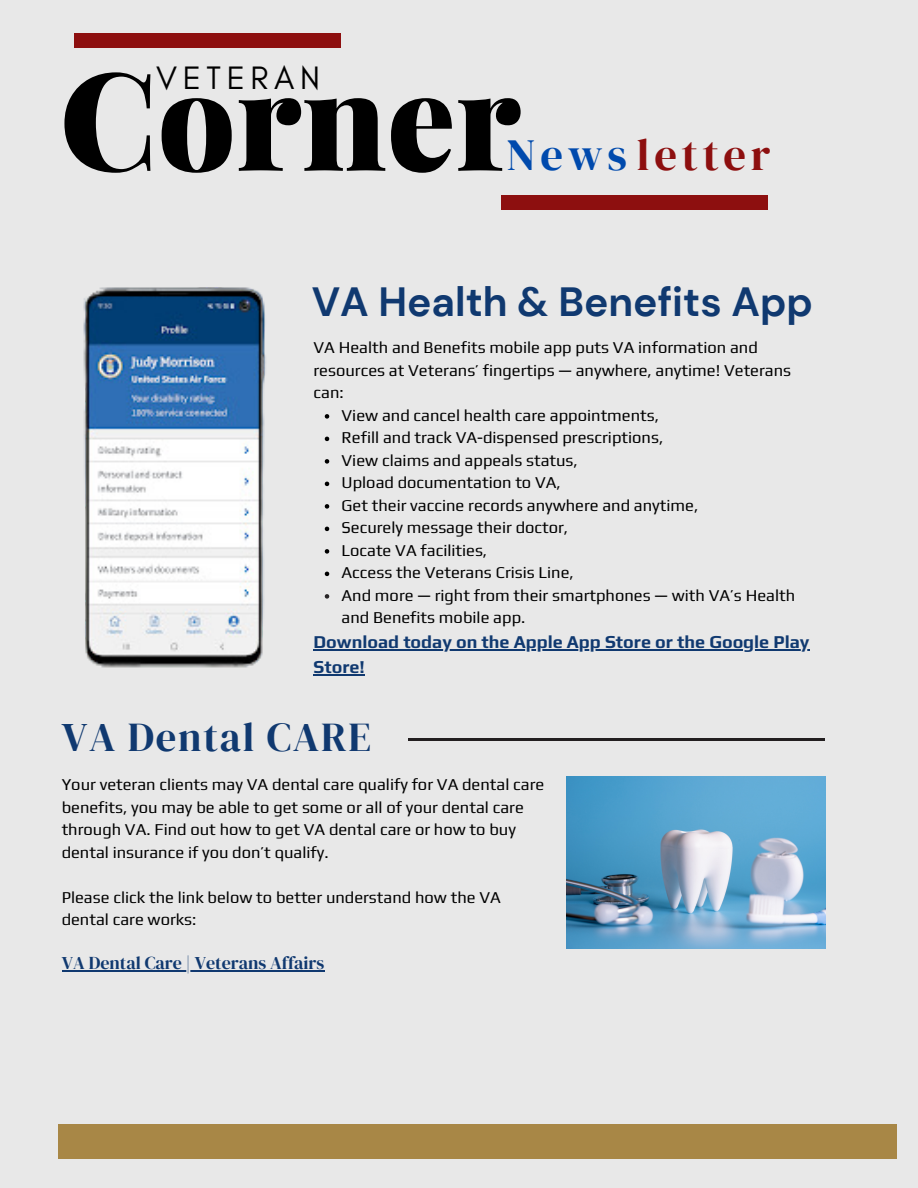
<style>
.page{position:relative;width:918px;height:1188px;background:#e8e8e8}
.page>*{position:absolute;margin:0;border:0;box-sizing:border-box;transform-origin:0 0}
.t1{font:900 136.35px "Playfair Display";color:#000}
.t2{font:44.7px "DM Serif Display";letter-spacing:.105em;color:#8d0f0f}
.t3{font:700 40.8px "DM Sans";color:#103970}
.t4{font:40.65px "DM Serif Display";letter-spacing:.045em;color:#103970}
.t5{font:33px "Glacial Indifference";letter-spacing:.17em;color:#000}
.t6{font:700 18px/24.8px "Play";color:#103970}
.t7{font:18px "DM Serif Display";color:#103970}
.t8{font:16.5px/22.5px "Play";color:#000}
.s1{color:#004aad}
</style>
<div class="page">
<div style="left:59px;top:1124px;width:838px;height:35px;background:#a88746"></div>
<img style="left:83px;top:287px;width:231px;height:389px">
<img style="left:567px;top:776px;width:259px;height:173px">
<svg style="left:325px;top:414px;width:4px;height:5px"></svg>
<svg style="left:325px;top:437px;width:4px;height:4px"></svg>
<svg style="left:325px;top:459px;width:4px;height:5px"></svg>
<svg style="left:325px;top:482px;width:4px;height:4px"></svg>
<svg style="left:325px;top:504px;width:4px;height:5px"></svg>
<svg style="left:325px;top:527px;width:4px;height:4px"></svg>
<svg style="left:325px;top:549px;width:4px;height:5px"></svg>
<svg style="left:325px;top:572px;width:4px;height:4px"></svg>
<svg style="left:325px;top:594px;width:4px;height:5px"></svg>
<hr style="left:314px;top:649px;width:496px;height:1px;background:#103970">
<hr style="left:314px;top:674px;width:51px;height:1px;background:#103970">
<div style="left:74px;top:33px;width:267px;height:14px;background:#8d0f0f"></div>
<div style="left:501px;top:195px;width:267px;height:15px;background:#8d0f0f"></div>
<hr style="left:408px;top:738px;width:417px;height:2px;background:#231f20">
<hr style="left:62px;top:971px;width:262px;height:1px;background:#103970">
<p class="t5" style="left:156px;top:58px;width:165px">VETERAN</p>
<p class="t1" style="left:60px;top:23px;width:463px">Corner</p>
<p class="t2" style="left:506px;top:124px;width:266px"><span class="s1">News</span> letter</p>
<p class="t3" style="left:312px;top:276px;width:503px">VA Health &amp; Benefits App</p>
<h4 class="t8" style="left:314px;top:336px;width:479px">VA Health and Benefits mobile app puts VA information and resources at Veterans’ fingertips — anywhere, anytime! Veterans can:</h4>
<p class="t8" style="left:342px;top:404px;width:319px">View and cancel health care appointments,</p>
<p class="t8" style="left:342px;top:426px;width:323px">Refill and track VA-dispensed prescriptions,</p>
<h2 class="t8" style="left:342px;top:449px;width:238px">View claims and appeals status,</h2>
<p class="t8" style="left:342px;top:471px;width:221px">Upload documentation to VA,</p>
<p class="t8" style="left:342px;top:494px;width:358px">Get their vaccine records anywhere and anytime,</p>
<p class="t8" style="left:342px;top:516px;width:228px">Securely message their doctor,</p>
<p class="t8" style="left:342px;top:539px;width:147px">Locate VA facilities,</p>
<p class="t8" style="left:342px;top:561px;width:234px">Access the Veterans Crisis Line,</p>
<p class="t8" style="left:342px;top:584px;width:455px">And more — right from their smartphones — with VA’s Health and Benefits mobile app.</p>
<p class="t6" style="left:314px;top:629px;width:498px">Download today on the Apple App Store or the Google Play<br>Store!</p>
<p class="t4" style="left:62px;top:709px;width:311px">VA Dental CARE</p>
<h3 class="t8" style="left:62px;top:773px;width:484px">Your veteran clients may VA dental care qualify for VA dental care benefits, you may be able to get some or all of your dental care through VA. Find out how to get VA dental care or how to buy dental insurance if you don’t qualify.</h3>
<p class="t8" style="left:62px;top:886px;width:441px">Please click the link below to better understand how the VA dental care works:</p>
<p class="t7" style="left:62px;top:951px;width:264px">VA Dental Care | Veterans Affairs</p>
</div>
